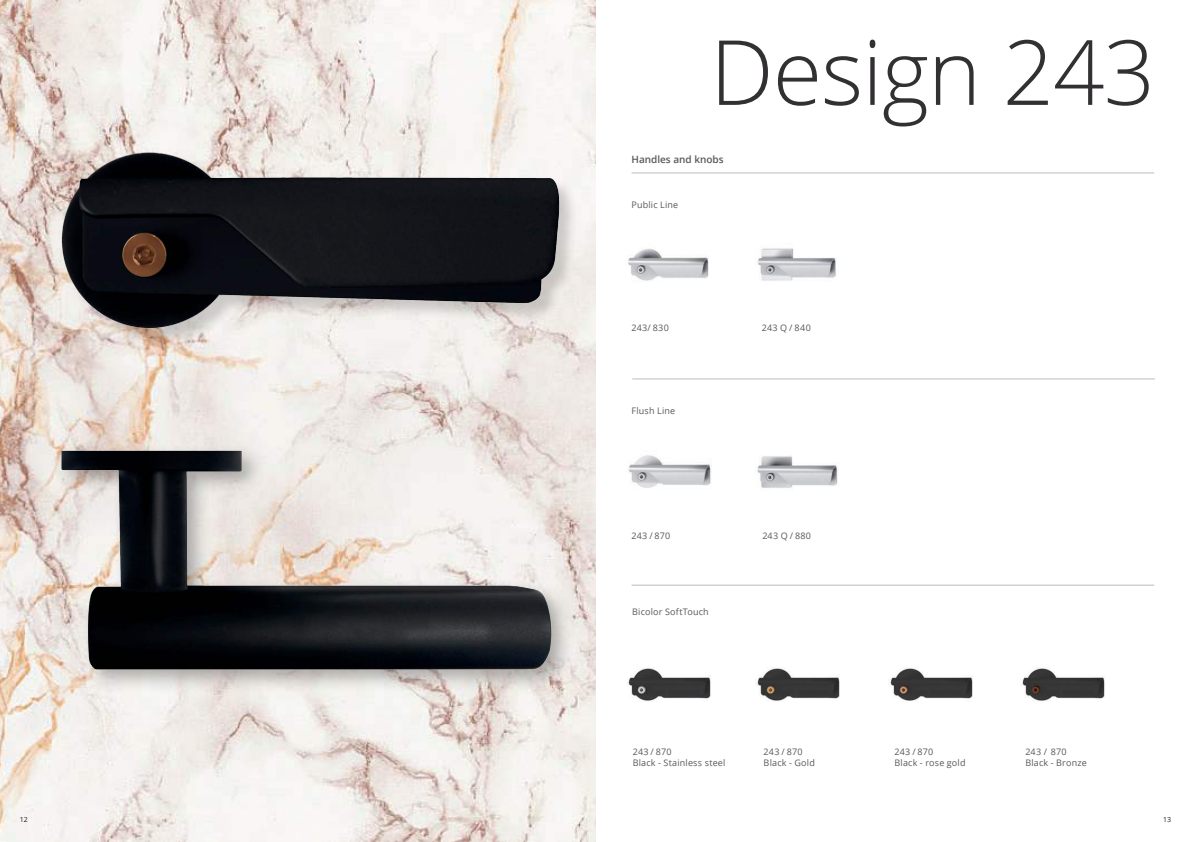
<style>
.page{position:relative;width:1191px;height:842px;background:#fff}
.page>*{position:absolute;margin:0;border:0;box-sizing:border-box;transform-origin:0 0}
.t1{font:300 90px "Open Sans";letter-spacing:-.01em;color:#323032}
.t2{font:600 10px "Open Sans";color:#57585a}
.t3{font:9px/10.8px "Open Sans";letter-spacing:.02em;color:#57585a}
.t4{font:7px "Open Sans";color:#221f1f}
</style>
<div class="page">
<hr style="left:631px;top:173px;width:523px;height:1px;background:#bbbdbf">
<hr style="left:632px;top:379px;width:523px;height:1px;background:#bbbdbf">
<hr style="left:631px;top:585px;width:523px;height:1px;background:#bbbdbf">
<img style="left:645px;top:455px;width:66px;height:33px">
<img style="left:628px;top:248px;width:81px;height:33px">
<img style="left:757px;top:455px;width:81px;height:33px">
<img style="left:758px;top:248px;width:78px;height:33px">
<img style="left:890px;top:667px;width:83px;height:34px">
<img style="left:645px;top:668px;width:66px;height:33px">
<img style="left:0;top:0;width:595px;height:842px">
<img style="left:24px;top:293px;width:621px;height:453px">
<img style="left:0;top:113px;width:595px;height:302px">
<img style="left:757px;top:668px;width:83px;height:33px">
<img style="left:1022px;top:668px;width:83px;height:33px">
<p class="t4" style="left:20px;top:817px;width:10px">12</p>
<h1 class="t1" style="left:710px;top:36px;width:446px">Design 243</h1>
<p class="t2" style="left:631px;top:155px;width:94px">Handles and knobs</p>
<p class="t3" style="left:631px;top:200px;width:48px">Public Line</p>
<p class="t3" style="left:631px;top:323px;width:39px">243/ 830</p>
<p class="t3" style="left:762px;top:323px;width:50px">243 Q / 840</p>
<p class="t3" style="left:631px;top:406px;width:45px">Flush Line</p>
<p class="t3" style="left:631px;top:531px;width:40px">243 / 870</p>
<p class="t3" style="left:762px;top:531px;width:50px">243 Q / 880</p>
<p class="t3" style="left:632px;top:607px;width:78px">Bicolor SoftTouch</p>
<p class="t3" style="left:633px;top:748px;width:94px">243 / 870<br>Black - Stainless steel</p>
<p class="t3" style="left:763px;top:747px;width:53px">243 / 870<br>Black - Gold</p>
<p class="t3" style="left:894px;top:747px;width:73px">243 / 870<br>Black - rose gold</p>
<p class="t3" style="left:1025px;top:747px;width:63px">243 / 870<br>Black - Bronze</p>
<p class="t4" style="left:1163px;top:817px;width:10px">13</p>
</div>
